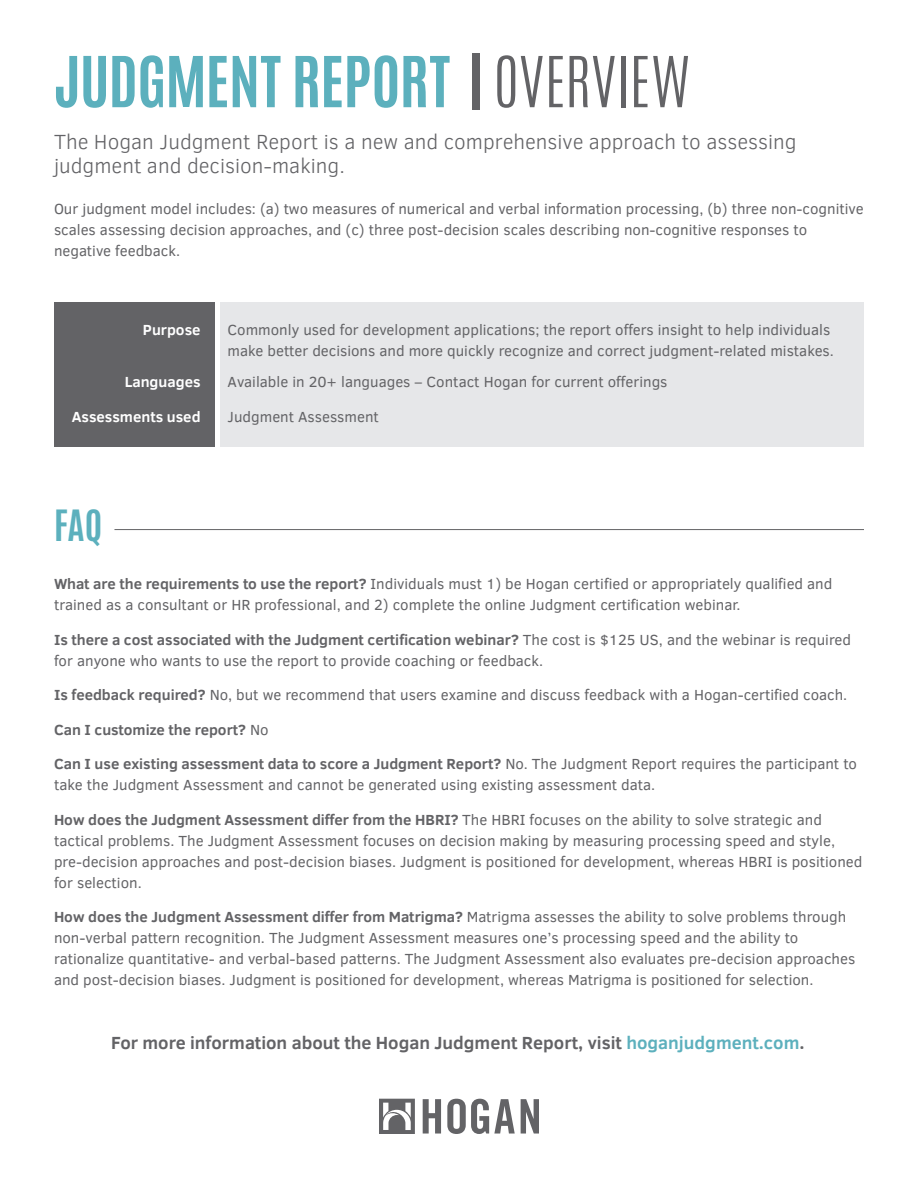
<style>
.page{position:relative;width:918px;height:1188px;background:#fff}
.page>*{position:absolute;margin:0;border:0;box-sizing:border-box;transform-origin:0 0}
.t1{font:700 59.7px "Antonio";letter-spacing:-.01em;color:#5cb0bd}
.t2{font:700 36px "Antonio";color:#5cb0bd}
.t3{font:300 21px/24px "Clear Sans";color:#636366}
.t4{font:700 18px "Clear Sans";color:#636366}
.t5{font:15px/21px "Clear Sans";color:#636366}
.t6{font:700 15px "Clear Sans";color:#fff}
.t7{font:700 15px "Clear Sans";color:#636366}
.s1{color:#636366}
.s2{font-weight:300;color:#636366}
.s3{font-weight:700}
.s4{font-weight:400}
.s5{color:#5cb0bd}
</style>
<div class="page">
<div style="left:220px;top:302px;width:644px;height:145px;background:#e6e7e9"></div>
<div style="left:54px;top:302px;width:160px;height:145px;background:#636366"></div>
<hr style="left:114px;top:529px;width:750px;height:1px;background:#636366">
<svg style="left:379px;top:1099px;width:36px;height:35px"></svg>
<svg style="left:423px;top:1099px;width:116px;height:35px"></svg>
<p class="t1" style="left:54px;top:37px;width:638px">JUDGMENT REPORT <span class="s1">|</span> <span class="s2">OVERVIEW</span></p>
<p class="t3" style="left:54px;top:130px;width:744px">The Hogan Judgment Report is a new and comprehensive approach to assessing judgment and decision-making.</p>
<p class="t5" style="left:54px;top:199px;width:811px">Our judgment model includes: (a) two measures of numerical and verbal information processing, (b) three non-cognitive scales assessing decision approaches, and (c) three post-decision scales describing non-cognitive responses to negative feedback.</p>
<p class="t6" style="left:143px;top:319px;width:59px">Purpose</p>
<p class="t5" style="left:228px;top:319px;width:608px">Commonly used for development applications; the report offers insight to help individuals make better decisions and more quickly recognize and correct judgment-related mistakes.</p>
<p class="t6" style="left:125px;top:370px;width:77px">Languages</p>
<p class="t5" style="left:228px;top:371px;width:441px">Available in 20+ languages – Contact Hogan for current offerings</p>
<p class="t6" style="left:72px;top:406px;width:130px">Assessments used</p>
<p class="t5" style="left:228px;top:406px;width:153px">Judgment Assessment</p>
<p class="t2" style="left:54px;top:499px;width:50px">FAQ</p>
<p class="t5" style="left:54px;top:573px;width:780px"><span class="s3">What are the requirements to use the report?</span> Individuals must 1) be Hogan certified or appropriately qualified and trained as a consultant or HR professional, and 2) complete the online Judgment certification webinar.</p>
<p class="t5" style="left:54px;top:629px;width:799px"><span class="s3">Is there a cost associated with the Judgment certification webinar?</span> The cost is $125 US, and the webinar is required for anyone who wants to use the report to provide coaching or feedback.</p>
<p class="t5" style="left:54px;top:684px;width:795px"><span class="s3">Is feedback required?</span> No, but we recommend that users examine and discuss feedback with a Hogan-certified coach.</p>
<p class="t7" style="left:54px;top:719px;width:216px">Can I customize the report? <span class="s4">No</span></p>
<p class="t5" style="left:54px;top:753px;width:805px"><span class="s3">Can I use existing assessment data to score a Judgment Report?</span> No. The Judgment Report requires the participant to take the Judgment Assessment and cannot be generated using existing assessment data.</p>
<p class="t5" style="left:54px;top:809px;width:810px"><span class="s3">How does the Judgment Assessment differ from the HBRI?</span> The HBRI focuses on the ability to solve strategic and tactical problems. The Judgment Assessment focuses on decision making by measuring processing speed and style, pre-decision approaches and post-decision biases. Judgment is positioned for development, whereas HBRI is positioned for selection.</p>
<p class="t5" style="left:54px;top:906px;width:803px"><span class="s3">How does the Judgment Assessment differ from Matrigma?</span> Matrigma assesses the ability to solve problems through non-verbal pattern recognition. The Judgment Assessment measures one’s processing speed and the ability to rationalize quantitative- and verbal-based patterns. The Judgment Assessment also evaluates pre-decision approaches and post-decision biases. Judgment is positioned for development, whereas Matrigma is positioned for selection.</p>
<p class="t4" style="left:111px;top:1029px;width:695px">For more information about the Hogan Judgment Report, visit <span class="s5">hoganjudgment.com</span>.</p>
</div>
